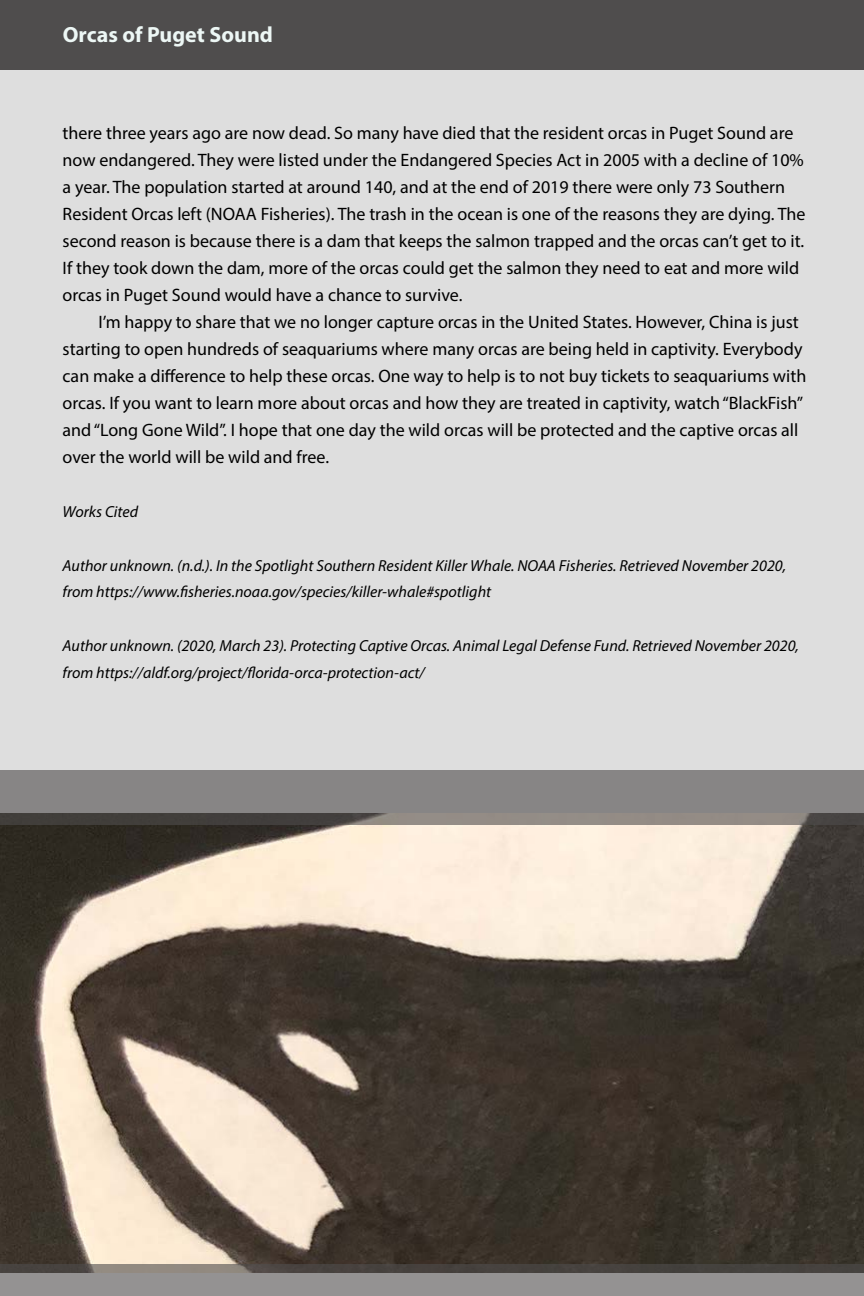
<style>
.page{position:relative;width:864px;height:1296px;background:#fff}
.page>*{position:absolute;margin:0;border:0;box-sizing:border-box;transform-origin:0 0}
.t1{font:700 22px "Myriad Pro";color:#edf7f5}
.t2{font:18px/27px "Myriad Pro";color:#000}
.t3{font:italic 16px/27px "Myriad Pro";color:#000}
</style>
<div class="page">
<div style="left:0;top:0;width:864px;height:1034px;background:#dedede"></div>
<div style="left:0;top:0;width:864px;height:70px;background:#4f4d4d"></div>
<img style="left:0;top:825px;width:864px;height:439px">
<svg style="left:0;top:771px;width:864px;height:54px;background:#807e7d"></svg>
<svg style="left:0;top:1264px;width:864px;height:32px;background:#827f7d"></svg>
<p class="t1" style="left:63px;top:20px;width:212px">Orcas of Puget Sound</p>
<p class="t2" style="left:63px;top:119px;width:744px">there three years ago are now dead. So many have died that the resident orcas in Puget Sound are now endangered. They were listed under the Endangered Species Act in 2005 with a decline of 10% a year. The population started at around 140, and at the end of 2019 there were only 73 Southern Resident Orcas left (NOAA Fisheries). The trash in the ocean is one of the reasons they are dying. The second reason is because there is a dam that keeps the salmon trapped and the orcas can’t get to it.<br>If they took down the dam, more of the orcas could get the salmon they need to eat and more wild orcas in Puget Sound would have a chance to survive.</p>
<p class="t2" style="left:63px;top:308px;width:745px;text-indent:36px">I’m happy to share that we no longer capture orcas in the United States. However, China is just starting to open hundreds of seaquariums where many orcas are being held in captivity. Everybody can make a difference to help these orcas. One way to help is to not buy tickets to seaquariums with orcas. If you want to learn more about orcas and how they are treated in captivity, watch “BlackFish” and “Long Gone Wild”. I hope that one day the wild orcas will be protected and the captive orcas all over the world will be wild and free.</p>
<p class="t3" style="left:63px;top:497px;width:77px">Works Cited</p>
<p class="t3" style="left:63px;top:551px;width:725px">Author unknown. (n.d.). In the Spotlight Southern Resident Killer Whale. NOAA Fisheries. Retrieved November 2020, from https://www.fisheries.noaa.gov/species/killer-whale#spotlight</p>
<p class="t3" style="left:63px;top:632px;width:738px">Author unknown. (2020, March 23). Protecting Captive Orcas. Animal Legal Defense Fund. Retrieved November 2020, from https://aldf.org/project/florida-orca-protection-act/</p>
</div>
